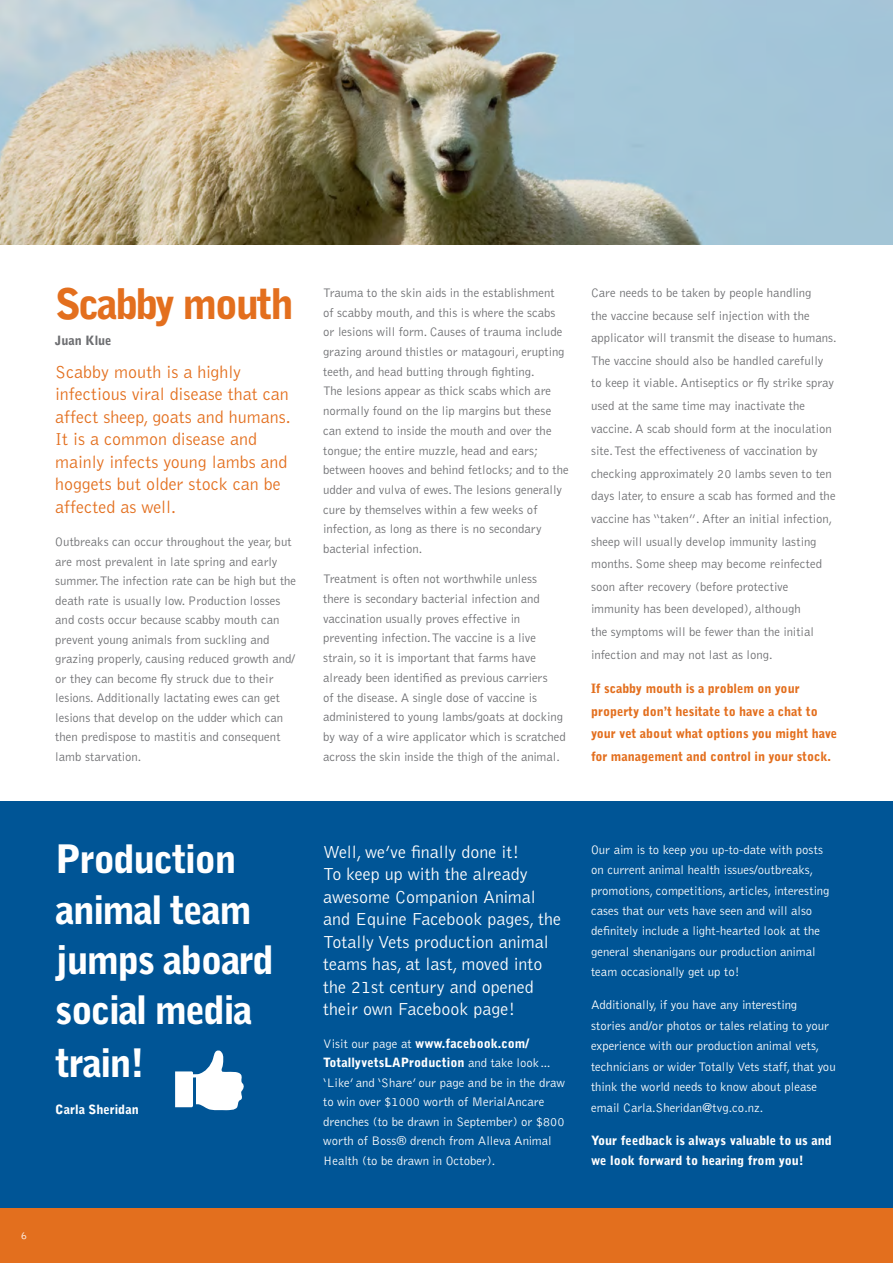
<style>
.page{position:relative;width:893px;height:1263px;background:#fff}
.page>*{position:absolute;margin:0;border:0;box-sizing:border-box;transform-origin:0 0}
.t1{font:900 42px "Bell Gothic Std";letter-spacing:-.06em;color:#e36f1e}
.t2{font:900 39px/51px "Bell Gothic Std";letter-spacing:-.04em;color:#fff}
.t3{font:300 18px/22.5px "Bell Gothic Std";color:#fff}
.t4{font:300 18px/22.5px "Bell Gothic Std";color:#e36f1e}
.t5{font:300 12.75px/19.6px "Bell Gothic Std";color:#6d6e71}
.t6{font:300 12.75px/20.4px "Bell Gothic Std";color:#fff}
.t7{font:900 12.75px/22.6px "Bell Gothic Std";letter-spacing:-.005em;color:#e36f1e}
.t8{font:900 12.75px/20.4px "Bell Gothic Std";color:#fff}
.t9{font:900 12.75px "Bell Gothic Std";color:#6d6e71}
.t10{font:300 10.5px "Bell Gothic Std";color:#fff}
.s1{font-weight:900}
</style>
<div class="page">
<div style="left:0;top:1208px;width:893px;height:55px;background:#e36f1e"></div>
<div style="left:0;top:801px;width:893px;height:407px;background:#005596"></div>
<img style="left:0;top:0;width:893px;height:245px">
<svg style="left:175px;top:1050px;width:69px;height:60px"></svg>
<h1 class="t1" style="left:55px;top:279px;width:240px">Scabby mouth</h1>
<p class="t9" style="left:55px;top:333px;width:58px">Juan Klue</p>
<h3 class="t4" style="left:55px;top:361px;width:237px">Scabby mouth is a highly infectious viral disease that can affect sheep, goats and humans.<br>It is a common disease and mainly infects young lambs and hoggets but older stock can be affected as well.</h3>
<p class="t5" style="left:55px;top:532px;width:243px">Outbreaks can occur throughout the year, but are most prevalent in late spring and early summer. The infection rate can be high but the death rate is usually low. Production losses and costs occur because scabby mouth can prevent young animals from suckling and grazing properly, causing reduced growth and/ or they can become fly struck due to their lesions. Additionally lactating ewes can get lesions that develop on the udder which can then predispose to mastitis and consequent lamb starvation.</p>
<p class="t5" style="left:323px;top:283px;width:247px">Trauma to the skin aids in the establishment<br>of scabby mouth, and this is where the scabs or lesions will form. Causes of trauma include grazing around thistles or matagouri, erupting teeth, and head butting through fighting.<br>The lesions appear as thick scabs which are normally found on the lip margins but these can extend to inside the mouth and over the tongue; the entire muzzle, head and ears; between hooves and behind fetlocks; and to the udder and vulva of ewes. The lesions generally cure by themselves within a few weeks of infection, as long as there is no secondary bacterial infection.</p>
<p class="t5" style="left:323px;top:570px;width:244px">Treatment is often not worthwhile unless there is secondary bacterial infection and vaccination usually proves effective in preventing infection. The vaccine is a live strain, so it is important that farms have already been identified as previous carriers<br>of the disease. A single dose of vaccine is administered to young lambs/goats at docking by way of a wire applicator which is scratched across the skin inside the thigh of the animal.</p>
<p class="t5" style="left:591px;top:282px;width:247px;line-height:22.6px">Care needs to be taken by people handling<br>the vaccine because self injection with the applicator will transmit the disease to humans.<br>The vaccine should also be handled carefully to keep it viable. Antiseptics or fly strike spray used at the same time may inactivate the vaccine. A scab should form at the inoculation site. Test the effectiveness of vaccination by checking approximately 20 lambs seven to ten days later, to ensure a scab has formed and the vaccine has “taken”. After an initial infection, sheep will usually develop immunity lasting months. Some sheep may become reinfected soon after recovery (before protective immunity has been developed), although<br>the symptoms will be fewer than the initial infection and may not last as long.</p>
<p class="t7" style="left:591px;top:677px;width:248px">If scabby mouth is a problem on your property don’t hesitate to have a chat to your vet about what options you might have for management and control in your stock.</p>
<h2 class="t2" style="left:55px;top:834px;width:220px">Production animal team jumps aboard social media train!</h2>
<p class="t8" style="left:55px;top:1100px;width:85px">Carla Sheridan</p>
<p class="t10" style="left:21px;top:1230px;width:7px">6</p>
<h3 class="t3" style="left:323px;top:841px;width:239px">Well, we’ve finally done it!<br>To keep up with the already awesome Companion Animal and Equine Facebook pages, the<br>Totally Vets production animal teams has, at last, moved into the 21st century and opened their own Facebook page!</h3>
<p class="t6" style="left:323px;top:1034px;width:243px;line-height:19.5px">Visit our page at <span class="s1">www.facebook.com/ TotallyvetsLAProduction</span> and take look… ‘Like’ and ‘Share’ our page and be in the draw to win over $1000 worth of MerialAncare drenches (to be drawn in September) or $800 worth of Boss® drench from Alleva Animal Health (to be drawn in October).</p>
<p class="t6" style="left:591px;top:839px;width:240px">Our aim is to keep you up-to-date with posts on current animal health issues/outbreaks, promotions, competitions, articles, interesting cases that our vets have seen and will also definitely include a light-hearted look at the general shenanigans our production animal team occasionally get up to!</p>
<p class="t6" style="left:591px;top:995px;width:246px">Additionally, if you have any interesting<br>stories and/or photos or tales relating to your experience with our production animal vets, technicians or wider Totally Vets staff, that you think the world needs to know about please email Carla.Sheridan@tvg.co.nz.</p>
<p class="t8" style="left:591px;top:1130px;width:242px">Your feedback is always valuable to us and we look forward to hearing from you!</p>
</div>
